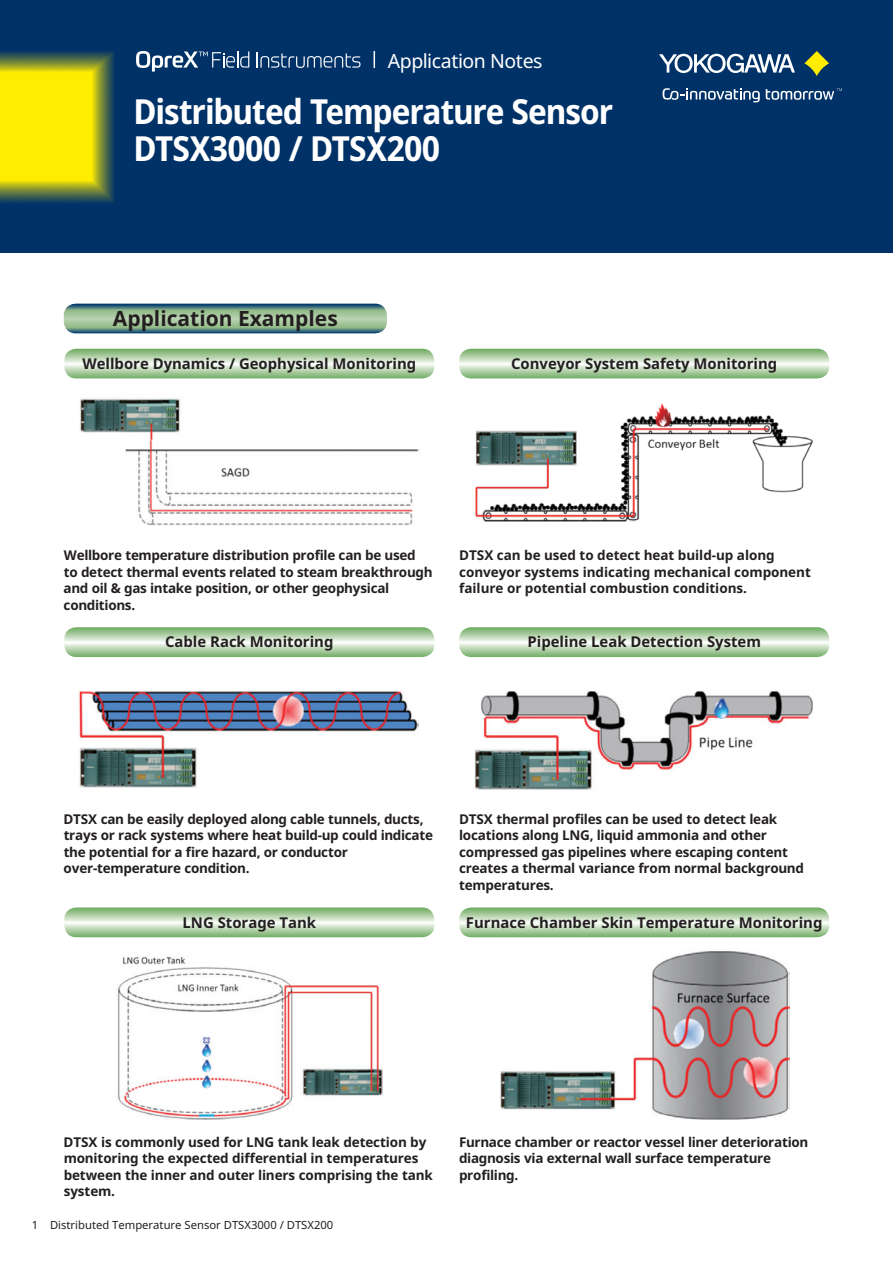
<style>
.page{position:relative;width:893px;height:1263px;background:#fff}
.page>*{position:absolute;margin:0;border:0;box-sizing:border-box;transform-origin:0 0}
.t1{font:700 semi-condensed 34.5px/37.5px "Noto Sans";letter-spacing:-.025em;color:#fff}
.t2{font:700 21px "Noto Sans";color:#231f20}
.t3{font:19.5px "Noto Sans";letter-spacing:-.025em;color:#fff}
.t4{font:700 14.85px "Noto Sans";color:#231f20}
.t5{font:700 13.5px/16.5px "Noto Sans";letter-spacing:-.015em;color:#231f20}
.t6{font:11.25px "Noto Sans";color:#231f20}
</style>
<div class="page">
<div style="left:0;top:0;width:893px;height:253px;background:#003268"></div>
<img style="left:0;top:52px;width:114px;height:151px">
<svg style="left:804px;top:51px;width:25px;height:25px"></svg>
<svg style="left:659px;top:54px;width:136px;height:19px"></svg>
<svg style="left:766px;top:88px;width:76px;height:12px"></svg>
<svg style="left:663px;top:88px;width:97px;height:14px"></svg>
<img style="left:475px;top:403px;width:338px;height:118px">
<img style="left:117px;top:957px;width:265px;height:163px">
<img style="left:79px;top:691px;width:340px;height:97px">
<img style="left:474px;top:690px;width:339px;height:100px">
<img style="left:500px;top:951px;width:289px;height:169px">
<svg style="left:257px;top:52px;width:103px;height:16px"></svg>
<svg style="left:136px;top:51px;width:113px;height:21px"></svg>
<svg style="left:374px;top:51px;width:1px;height:17px"></svg>
<svg style="left:64px;top:349px;width:370px;height:29px;background:#b5d3ad"></svg>
<svg style="left:64px;top:627px;width:370px;height:30px;background:#b4d2ac"></svg>
<svg style="left:64px;top:907px;width:370px;height:30px;background:#b5d3ad"></svg>
<svg style="left:459px;top:349px;width:370px;height:29px;background:#b5d3ad"></svg>
<svg style="left:459px;top:627px;width:370px;height:30px;background:#b4d2ac"></svg>
<svg style="left:459px;top:907px;width:370px;height:30px;background:#b5d3ad"></svg>
<svg style="left:64px;top:304px;width:323px;height:29px;background:#80a790"></svg>
<img style="left:80px;top:398px;width:340px;height:128px">
<h3 class="t3" style="left:388px;top:47px;width:156px">Application Notes</h3>
<h1 class="t1" style="left:133px;top:93px;width:481px">Distributed Temperature Sensor<br>DTSX3000 / DTSX200</h1>
<h2 class="t2" style="left:113px;top:304px;width:226px">Application Examples</h2>
<p class="t4" style="left:82px;top:353px;width:335px">Wellbore Dynamics / Geophysical Monitoring</p>
<p class="t4" style="left:511px;top:353px;width:268px">Conveyor System Safety Monitoring</p>
<p class="t5" style="left:64px;top:547px;width:370px">Wellbore temperature distribution profile can be used to detect thermal events related to steam breakthrough and oil &amp; gas intake position, or other geophysical conditions.</p>
<p class="t5" style="left:459px;top:547px;width:353px">DTSX can be used to detect heat build-up along conveyor systems indicating mechanical component failure or potential combustion conditions.</p>
<p class="t4" style="left:165px;top:631px;width:170px">Cable Rack Monitoring</p>
<p class="t4" style="left:527px;top:631px;width:235px">Pipeline Leak Detection System</p>
<p class="t5" style="left:64px;top:810px;width:371px">DTSX can be easily deployed along cable tunnels, ducts, trays or rack systems where heat build-up could indicate the potential for a fire hazard, or conductor over-temperature condition.</p>
<p class="t5" style="left:459px;top:810px;width:347px">DTSX thermal profiles can be used to detect leak locations along LNG, liquid ammonia and other compressed gas pipelines where escaping content creates a thermal variance from normal background temperatures.</p>
<p class="t4" style="left:183px;top:912px;width:135px">LNG Storage Tank</p>
<p class="t4" style="left:466px;top:912px;width:358px">Furnace Chamber Skin Temperature Monitoring</p>
<p class="t5" style="left:64px;top:1133px;width:371px">DTSX is commonly used for LNG tank leak detection by monitoring the expected differential in temperatures between the inner and outer liners comprising the tank system.</p>
<p class="t5" style="left:459px;top:1133px;width:351px">Furnace chamber or reactor vessel liner deterioration diagnosis via external wall surface temperature profiling.</p>
<p class="t6" style="left:32px;top:1218px;width:303px">1 Distributed Temperature Sensor DTSX3000 / DTSX200</p>
</div>
